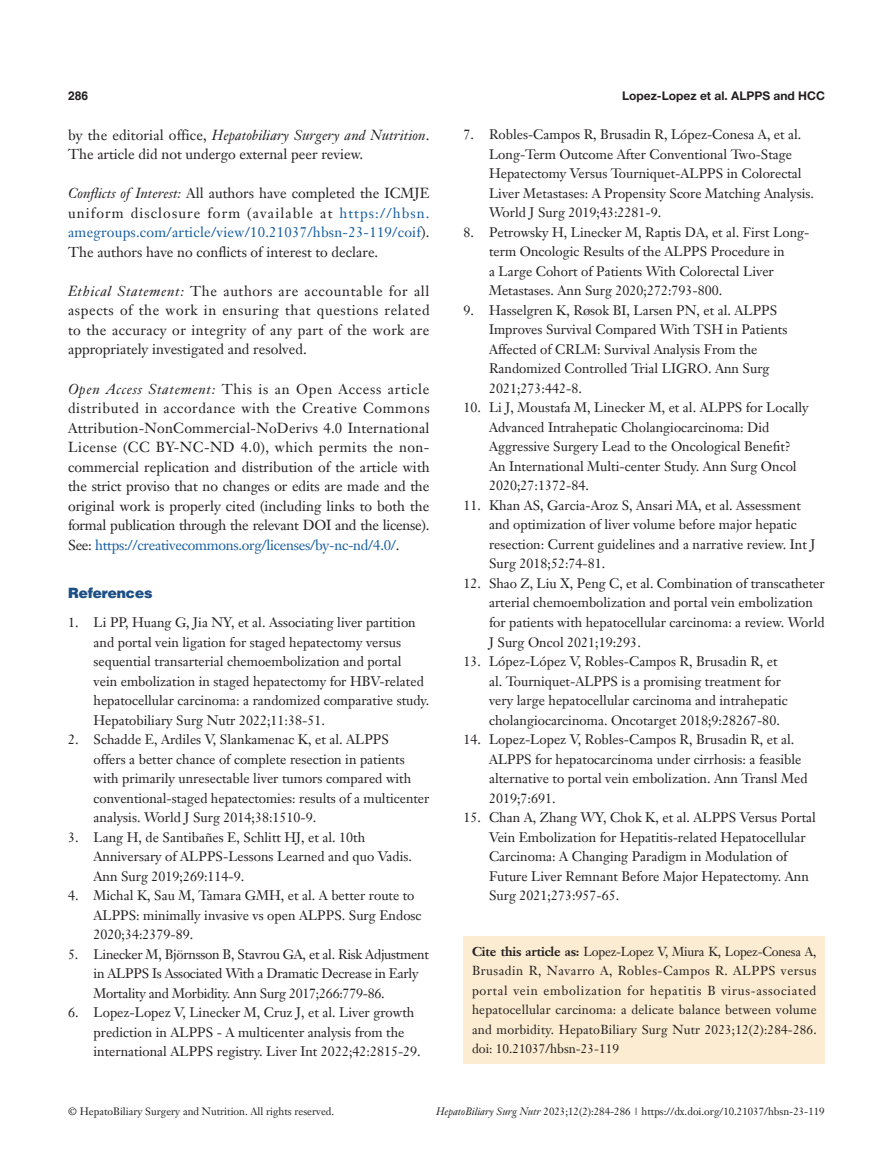
<style>
.page{position:relative;width:893px;height:1170px;background:#fff}
.page>*{position:absolute;margin:0;border:0;box-sizing:border-box;transform-origin:0 0}
.B-zhengwen{font:14.25px/19.5px "Janson Text LT";color:#231f20;text-align:justify}
._1ji-6_5{font:900 14.25px "Helvetica";color:#1c5085}
.B-zhengwen-2{font:13.5px/19.5px "Janson Text LT";color:#231f20}
.B-zhengwen-3{font:13.5px/19.5px "Janson Text LT";letter-spacing:-.02em;color:#231f20}
.Cite{font:12.75px/19.5px "Janson Text LT";letter-spacing:.015em;color:#231f20;text-align:justify}
.ZY-Running_title{font:700 12px "Helvetica Neue LT Pro";color:#231f20}
.ZY-yema{font:700 12px "Helvetica";color:#231f20}
.ZY-doi{font:10.5px "Janson Text LT";color:#231f20}
.ZY-banquan{font:10.5px "Janson Text LT";color:#231f20}
.s1{font-style:italic}
.s2{color:#175d9e}
.s3{font-weight:700}
</style>
<div class="page">
<div style="left:463px;top:936px;width:362px;height:127px;background:#fcedd2"></div>
<p class="ZY-yema" style="left:68px;top:88px;width:22px">286</p>
<p class="ZY-Running_title" style="left:622px;top:88px;width:204px">Lopez-Lopez et al. ALPPS and HCC</p>
<p class="B-zhengwen" style="left:68px;top:125px;width:363px">by the editorial office, <span class="s1">Hepatobiliary Surgery and Nutrition</span>.<br>The article did not undergo external peer review.</p>
<p class="B-zhengwen" style="left:68px;top:183px;width:363px"><span class="s1">Conflicts of Interest:</span> All authors have completed the ICMJE uniform disclosure form (available at <span class="s2">https://hbsn. amegroups.com/article/view/10.21037/hbsn-23-119/coif</span>).<br>The authors have no conflicts of interest to declare.</p>
<p class="B-zhengwen" style="left:68px;top:281px;width:363px"><span class="s1">Ethical Statement:</span> The authors are accountable for all aspects of the work in ensuring that questions related to the accuracy or integrity of any part of the work are appropriately investigated and resolved.</p>
<p class="B-zhengwen" style="left:68px;top:378px;width:363px"><span class="s1">Open Access Statement:</span> This is an Open Access article distributed in accordance with the Creative Commons Attribution-NonCommercial-NoDerivs 4.0 International License (CC BY-NC-ND 4.0), which permits the non&shy;commercial replication and distribution of the article with the strict proviso that no changes or edits are made and the original work is properly cited (including links to both the formal publication through the relevant DOI and the license).<br>See: <span class="s2">https://creativecommons.org/licenses/by-nc-nd/4.0/</span>.</p>
<p class="_1ji-6_5" style="left:68px;top:584px;width:86px">References</p>
<p class="B-zhengwen-2" style="left:94px;top:612px;width:337px;text-indent:-26px">1. Li PP, Huang G, Jia NY, et al. Associating liver partition and portal vein ligation for staged hepatectomy versus sequential transarterial chemoembolization and portal<br>vein embolization in staged hepatectomy for HBV-related hepatocellular carcinoma: a randomized comparative study.<br>Hepatobiliary Surg Nutr 2022;11:38-51.</p>
<p class="B-zhengwen-2" style="left:94px;top:729px;width:337px;text-indent:-26px">2. Schadde E, Ardiles V, Slankamenac K, et al. ALPPS<br>offers a better chance of complete resection in patients with primarily unresectable liver tumors compared with conventional-staged hepatectomies: results of a multicenter analysis. World J Surg 2014;38:1510-9.</p>
<p class="B-zhengwen-2" style="left:94px;top:827px;width:320px;text-indent:-26px">3. Lang H, de Santibañes E, Schlitt HJ, et al. 10th<br>Anniversary of ALPPS-Lessons Learned and quo Vadis.<br>Ann Surg 2019;269:114-9.</p>
<p class="B-zhengwen-2" style="left:94px;top:885px;width:330px;text-indent:-26px">4. Michal K, Sau M, Tamara GMH, et al. A better route to<br>ALPPS: minimally invasive vs open ALPPS. Surg Endosc<br>2020;34:2379-89.</p>
<p class="B-zhengwen-3" style="left:94px;top:944px;width:337px;text-indent:-26px">5. Linecker M, Björnsson B, Stavrou GA, et al. Risk Adjustment in ALPPS Is Associated With a Dramatic Decrease in Early<br>Mortality and Morbidity. Ann Surg 2017;266:779-86.</p>
<p class="B-zhengwen-2" style="left:94px;top:1002px;width:329px;text-indent:-26px">6. Lopez-Lopez V, Linecker M, Cruz J, et al. Liver growth prediction in ALPPS - A multicenter analysis from the international ALPPS registry. Liver Int 2022;42:2815-29.</p>
<p class="B-zhengwen-2" style="left:489px;top:125px;width:326px;text-indent:-26px">7. Robles-Campos R, Brusadin R, López-Conesa A, et al.<br>Long-Term Outcome After Conventional Two-Stage Hepatectomy Versus Tourniquet-ALPPS in Colorectal Liver Metastases: A Propensity Score Matching Analysis.<br>World J Surg 2019;43:2281-9.</p>
<p class="B-zhengwen-2" style="left:489px;top:222px;width:322px;text-indent:-26px">8. Petrowsky H, Linecker M, Raptis DA, et al. First Long&shy;term Oncologic Results of the ALPPS Procedure in<br>a Large Cohort of Patients With Colorectal Liver Metastases. Ann Surg 2020;272:793-800.</p>
<p class="B-zhengwen-2" style="left:489px;top:300px;width:300px;text-indent:-26px">9. Hasselgren K, Røsok BI, Larsen PN, et al. ALPPS Improves Survival Compared With TSH in Patients Affected of CRLM: Survival Analysis From the Randomized Controlled Trial LIGRO. Ann Surg 2021;273:442-8.</p>
<p class="B-zhengwen-2" style="left:489px;top:398px;width:321px;text-indent:-26px">10. Li J, Moustafa M, Linecker M, et al. ALPPS for Locally Advanced Intrahepatic Cholangiocarcinoma: Did Aggressive Surgery Lead to the Oncological Benefit?<br>An International Multi-center Study. Ann Surg Oncol 2020;27:1372-84.</p>
<p class="B-zhengwen-2" style="left:489px;top:495px;width:328px;text-indent:-26px">11. Khan AS, Garcia-Aroz S, Ansari MA, et al. Assessment and optimization of liver volume before major hepatic resection: Current guidelines and a narrative review. Int J Surg 2018;52:74-81.</p>
<p class="B-zhengwen-2" style="left:489px;top:573px;width:337px;text-indent:-26px">12. Shao Z, Liu X, Peng C, et al. Combination of transcatheter arterial chemoembolization and portal vein embolization for patients with hepatocellular carcinoma: a review. World J Surg Oncol 2021;19:293.</p>
<p class="B-zhengwen-2" style="left:489px;top:651px;width:300px;text-indent:-26px">13. López-López V, Robles-Campos R, Brusadin R, et al. Tourniquet-ALPPS is a promising treatment for very large hepatocellular carcinoma and intrahepatic cholangiocarcinoma. Oncotarget 2018;9:28267-80.</p>
<p class="B-zhengwen-2" style="left:489px;top:729px;width:320px;text-indent:-26px">14. Lopez-Lopez V, Robles-Campos R, Brusadin R, et al.<br>ALPPS for hepatocarcinoma under cirrhosis: a feasible alternative to portal vein embolization. Ann Transl Med 2019;7:691.</p>
<p class="B-zhengwen-2" style="left:489px;top:807px;width:328px;text-indent:-26px">15. Chan A, Zhang WY, Chok K, et al. ALPPS Versus Portal Vein Embolization for Hepatitis-related Hepatocellular Carcinoma: A Changing Paradigm in Modulation of Future Liver Remnant Before Major Hepatectomy. Ann Surg 2021;273:957-65.</p>
<p class="Cite" style="left:472px;top:941px;width:346px"><span class="s3">Cite this article as:</span> Lopez-Lopez V, Miura K, Lopez-Conesa A, Brusadin R, Navarro A, Robles-Campos R. ALPPS versus portal vein embolization for hepatitis B virus-associated hepatocellular carcinoma: a delicate balance between volume and morbidity. HepatoBiliary Surg Nutr 2023;12(2):284-286. doi: 10.21037/hbsn-23-119</p>
<p class="ZY-banquan" style="left:68px;top:1104px;width:268px">© HepatoBiliary Surgery and Nutrition. All rights reserved.</p>
<p class="ZY-doi" style="left:436px;top:1104px;width:390px"><span class="s1">HepatoBiliary Surg Nutr</span> 2023;12(2):284-286 | https://dx.doi.org/10.21037/hbsn-23-119</p>
</div>
